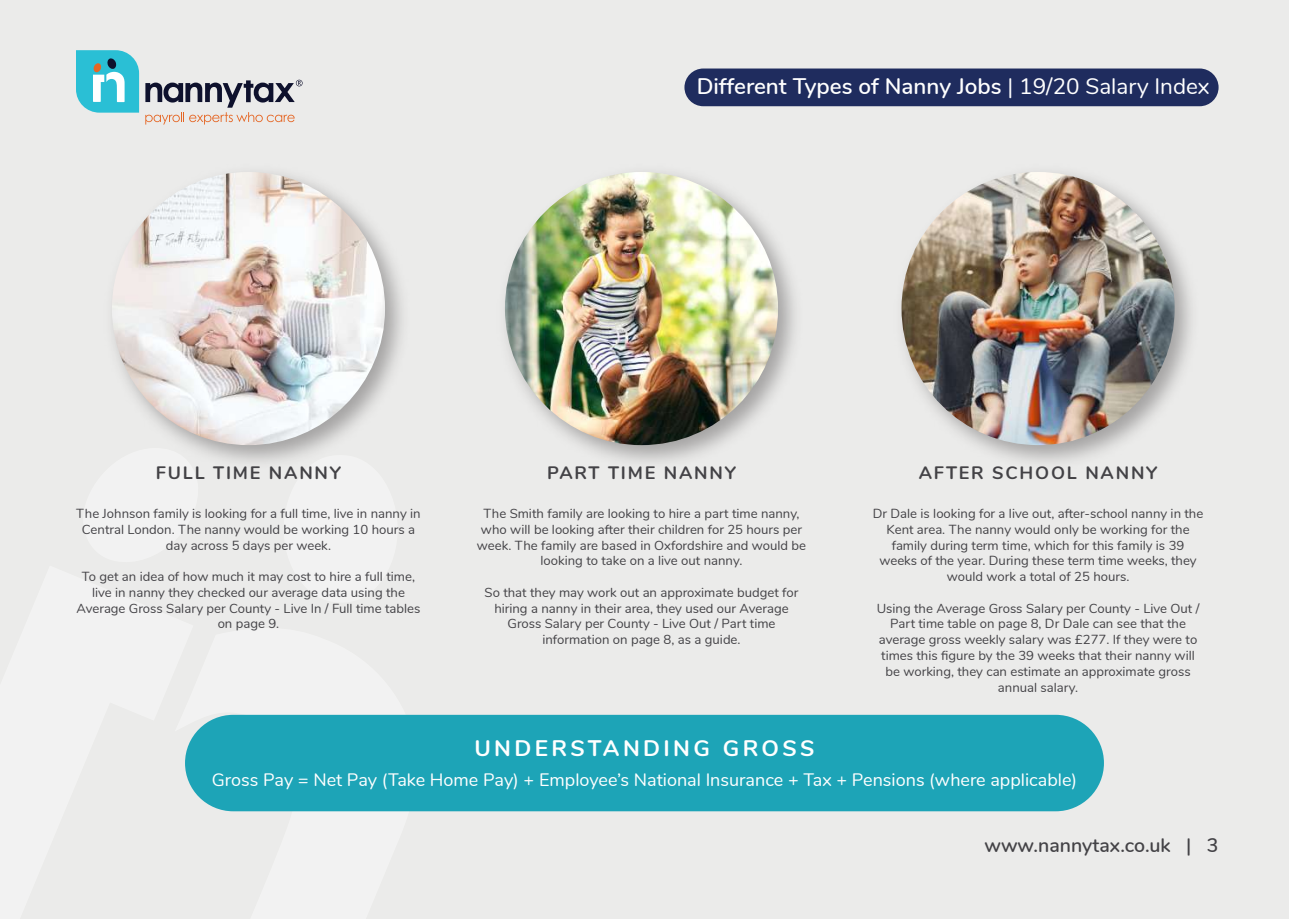
<style>
.page{position:relative;width:1289px;height:919px;background:#fff}
.page>*{position:absolute;margin:0;border:0;box-sizing:border-box;transform-origin:0 0}
.t1{font:600 22.5px "Nunito";color:#fff}
.t2{font:700 22.5px "Nunito";letter-spacing:.15em;color:#fff}
.t3{font:600 19.5px "Nunito";color:#434246}
.t4{font:18px "Nunito";color:#fff}
.t5{font:700 18px "Nunito";letter-spacing:.1em;color:#434246}
.t6{font:13.2px/15.8px "Nunito";color:#434246;text-align:center}
.s1{font-weight:400}
</style>
<div class="page">
<div style="left:0;top:0;width:1288px;height:918px;background:#ebebea"></div>
<div style="left:684px;top:68px;width:534px;height:38px;background:#1f2c5e;border-radius:19px"></div>
<div style="left:185px;top:714px;width:918px;height:97px;background:#1da4b7;border-radius:48px"></div>
<img style="left:504px;top:172px;width:291px;height:290px">
<img style="left:505px;top:172px;width:273px;height:273px;border-radius:136px">
<img style="left:112px;top:172px;width:290px;height:290px">
<img style="left:112px;top:172px;width:273px;height:273px;border-radius:136px">
<img style="left:903px;top:172px;width:289px;height:290px">
<img style="left:901px;top:172px;width:273px;height:273px;border-radius:136px">
<svg style="left:76px;top:50px;width:63px;height:63px;background:#55c6d6"></svg>
<svg style="left:145px;top:80px;width:157px;height:44px"></svg>
<h1 class="t1" style="left:696px;top:69px;width:514px">Different Types of Nanny Jobs <span class="s1">| 19/20 Salary Index</span></h1>
<h3 class="t5" style="left:156px;top:459px;width:187px">FULL TIME NANNY</h3>
<p class="t6" style="left:76px;top:505px;width:346px">The Johnson family is looking for a full time, live in nanny in<br>Central London. The nanny would be working 10 hours a day across 5 days per week.</p>
<p class="t6" style="left:77px;top:568px;width:345px">To get an idea of how much it may cost to hire a full time, live in nanny they checked our average data using the Average Gross Salary per County - Live In / Full time tables on page 9.</p>
<h3 class="t5" style="left:547px;top:459px;width:190px">PART TIME NANNY</h3>
<p class="t6" style="left:477px;top:505px;width:331px">The Smith family are looking to hire a part time nanny, who will be looking after their children for 25 hours per week. The family are based in Oxfordshire and would be looking to take on a live out nanny.</p>
<p class="t6" style="left:484px;top:583px;width:315px">So that they may work out an approximate budget for hiring a nanny in their area, they used our Average Gross Salary per County - Live Out / Part time information on page 8, as a guide.</p>
<h3 class="t5" style="left:918px;top:459px;width:240px">AFTER SCHOOL NANNY</h3>
<p class="t6" style="left:872px;top:505px;width:332px">Dr Dale is looking for a live out, after-school nanny in the Kent area. The nanny would only be working for the family during term time, which for this family is 39 weeks of the year. During these term time weeks, they would work a total of 25 hours.</p>
<p class="t6" style="left:876px;top:599px;width:324px">Using the Average Gross Salary per County - Live Out / Part time table on page 8, Dr Dale can see that the average gross weekly salary was £277. If they were to times this figure by the 39 weeks that their nanny will be working, they can estimate an approximate gross annual salary.</p>
<h1 class="t2" style="left:474px;top:731px;width:342px">UNDERSTANDING GROSS</h1>
<h3 class="t4" style="left:212px;top:766px;width:866px">Gross Pay = Net Pay (Take Home Pay) + Employee’s National Insurance + Tax + Pensions (where applicable)</h3>
<h2 class="t3" style="left:984px;top:830px;width:235px">www.nannytax.co.uk | 3</h2>
</div>
